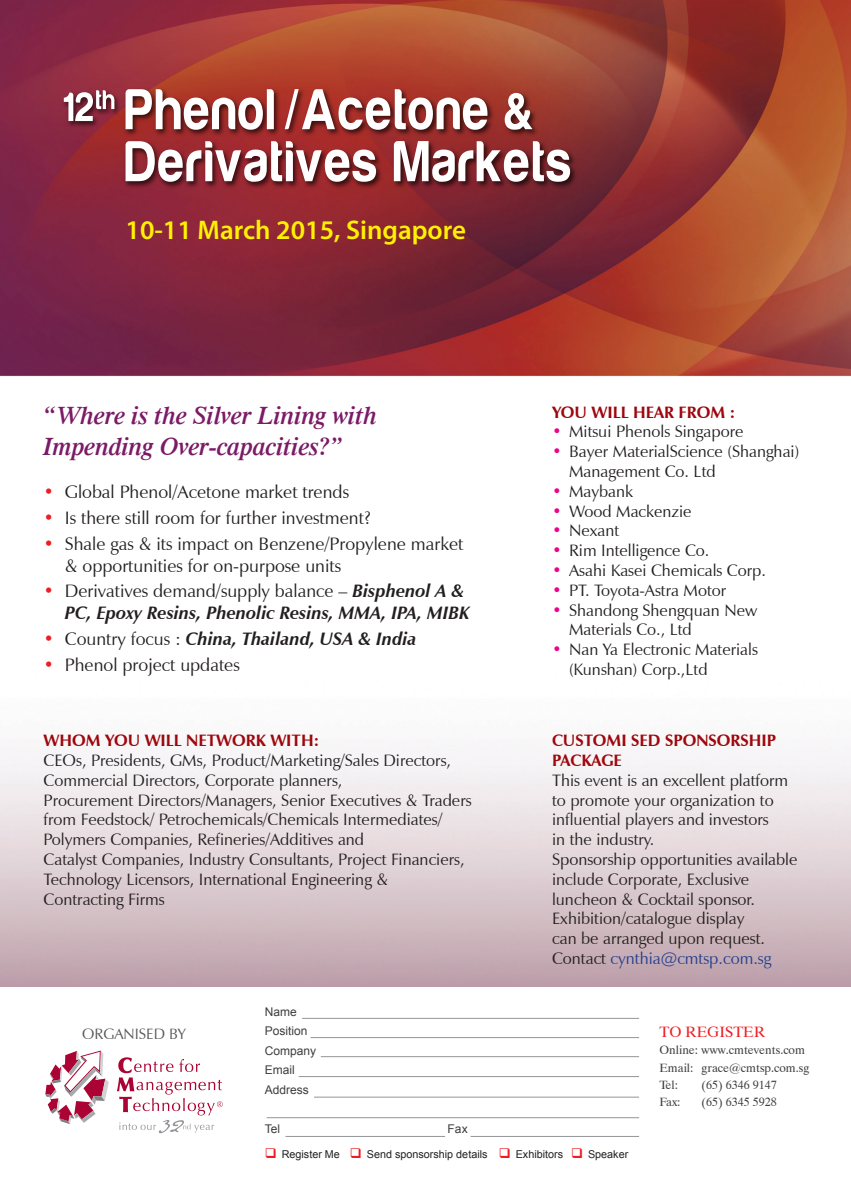
<style>
.page{position:relative;width:851px;height:1191px;background:#fff}
.page>*{position:absolute;margin:0;border:0;box-sizing:border-box;transform-origin:0 0}
.t1{font:600 27px "Myriad Pro";color:#fff101}
.t2{font:italic 600 25.5px/30.6px "Dutch 801 BT";color:#7b1a66}
.t3{font:18px/21.6px "Zapf Humanist 601 BT";color:#231f20}
.t4{font:italic 700 18px/21.6px "Zapf Humanist 601 BT";color:#231f20;text-align:right}
.t5{font:16.5px/19.8px "Zapf Humanist 601 BT";color:#231f20}
.t6{font:700 16.5px/19.8px "Zapf Humanist 601 BT";color:#9d070d}
.t7{font:15px "Zapf Humanist 601 BT";color:#57585a}
.t8{font:15px "Dutch 801 BT";color:#ee1d23}
.t9{font:12px "Dutch 801 BT";color:#3e3e3f}
.t10{font:12px "Arial";color:#3e3e3f}
.t11{font:10.8px "Arial";color:#231f20}
.s1{color:#ee1d23}
.s2{font-weight:400;font-style:normal;color:#ee1d23}
.s3{font-weight:400;font-style:normal}
.s4{color:#ed028c}
.s5{color:#253f8e}
</style>
<div class="page">
<img style="left:0;top:0;width:850px;height:987px">
<hr style="left:302px;top:1018px;width:337px;height:1px;background:#939598">
<hr style="left:310px;top:1037px;width:329px;height:1px;background:#939598">
<hr style="left:321px;top:1056px;width:318px;height:1px;background:#939598">
<hr style="left:298px;top:1076px;width:341px;height:1px;background:#939598">
<hr style="left:314px;top:1096px;width:325px;height:1px;background:#939598">
<hr style="left:266px;top:1117px;width:373px;height:1px;background:#939598">
<hr style="left:470px;top:1136px;width:169px;height:1px;background:#939598">
<hr style="left:285px;top:1136px;width:160px;height:1px;background:#939598">
<img style="left:60px;top:86px;width:518px;height:105px">
<svg style="left:125px;top:89px;width:149px;height:41px"></svg>
<svg style="left:284px;top:89px;width:203px;height:41px"></svg>
<svg style="left:504px;top:93px;width:28px;height:37px"></svg>
<svg style="left:125px;top:141px;width:251px;height:41px"></svg>
<svg style="left:394px;top:141px;width:176px;height:41px"></svg>
<svg style="left:64px;top:90px;width:50px;height:31px"></svg>
<svg style="left:45px;top:1050px;width:64px;height:74px"></svg>
<svg style="left:117px;top:1057px;width:106px;height:76px"></svg>
<p class="t1" style="left:125px;top:213px;width:342px">10-11 March 2015, Singapore</p>
<p class="t2" style="left:44px;top:400px;width:335px">“Where is the Silver Lining with<br>Impending Over-capacities?”</p>
<p class="t3" style="left:44px;top:481px;width:307px"><span class="s1">•</span> Global Phenol/Acetone market trends</p>
<p class="t3" style="left:44px;top:507px;width:328px"><span class="s1">•</span> Is there still room for further investment?</p>
<p class="t3" style="left:65px;top:533px;width:400px;text-indent:-21px"><span class="s1">•</span> Shale gas &amp; its impact on Benzene/Propylene market &amp; opportunities for on-purpose units</p>
<p class="t4" style="left:44px;top:580px;width:427px"><span class="s2">•</span> <span class="s3">Derivatives demand/supply balance –</span> Bisphenol A &amp;<br>PC, Epoxy Resins, Phenolic Resins, MMA, IPA, MIBK</p>
<p class="t4" style="left:44px;top:628px;width:374px"><span class="s2">•</span> <span class="s3">Country focus :</span> China, Thailand, USA &amp; India</p>
<p class="t3" style="left:44px;top:653px;width:198px"><span class="s1">•</span> Phenol project updates</p>
<p class="t6" style="left:44px;top:730px;width:277px">WHOM YOU WILL NETWORK WITH:</p>
<p class="t5" style="left:44px;top:750px;width:429px">CEOs, Presidents, GMs, Product/Marketing/Sales Directors, Commercial Directors, Corporate planners,<br>Procurement Directors/Managers, Senior Executives &amp; Traders from Feedstock/ Petrochemicals/Chemicals Intermediates/ Polymers Companies, Refineries/Additives and<br>Catalyst Companies, Industry Consultants, Project Financiers, Technology Licensors, International Engineering &amp; Contracting Firms</p>
<p class="t7" style="left:82px;top:1024px;width:105px">ORGANISED BY</p>
<p class="t10" style="left:265px;top:1003px;width:34px">Name</p>
<p class="t10" style="left:265px;top:1023px;width:44px">Position</p>
<p class="t10" style="left:265px;top:1042px;width:53px">Company</p>
<p class="t10" style="left:265px;top:1062px;width:31px">Email</p>
<p class="t10" style="left:265px;top:1081px;width:46px">Address</p>
<p class="t10" style="left:265px;top:1120px;width:17px">Tel</p>
<p class="t10" style="left:447px;top:1120px;width:22px">Fax</p>
<p class="t6" style="left:552px;top:402px;width:185px">YOU WILL HEAR FROM :</p>
<p class="t5" style="left:552px;top:422px;width:193px"><span class="s4">•</span> Mitsui Phenols Singapore</p>
<p class="t5" style="left:569px;top:441px;width:231px;text-indent:-17px"><span class="s4">•</span> Bayer MaterialScience (Shanghai)<br>Management Co. Ltd</p>
<p class="t5" style="left:552px;top:481px;width:83px"><span class="s4">•</span> Maybank</p>
<p class="t5" style="left:552px;top:501px;width:141px"><span class="s4">•</span> Wood Mackenzie</p>
<p class="t5" style="left:552px;top:521px;width:69px"><span class="s4">•</span> Nexant</p>
<p class="t5" style="left:552px;top:540px;width:159px"><span class="s4">•</span> Rim Intelligence Co.</p>
<p class="t5" style="left:552px;top:560px;width:215px"><span class="s4">•</span> Asahi Kasei Chemicals Corp.</p>
<p class="t5" style="left:552px;top:580px;width:176px"><span class="s4">•</span> PT. Toyota-Astra Motor</p>
<p class="t5" style="left:569px;top:600px;width:189px;text-indent:-17px"><span class="s4">•</span> Shandong Shengquan New<br>Materials Co., Ltd</p>
<p class="t5" style="left:569px;top:639px;width:190px;text-indent:-17px"><span class="s4">•</span> Nan Ya Electronic Materials (Kunshan) Corp.,Ltd</p>
<p class="t6" style="left:552px;top:730px;width:225px">CUSTOMI SED SPONSORSHIP<br>PACKAGE</p>
<p class="t5" style="left:552px;top:770px;width:247px">This event is an excellent platform to promote your organization to influential players and investors<br>in the industry.<br>Sponsorship opportunities available include Corporate, Exclusive luncheon &amp; Cocktail sponsor.<br>Exhibition/catalogue display<br>can be arranged upon request.<br>Contact <span class="s5">cynthia@cmtsp.com.sg</span></p>
<p class="t8" style="left:659px;top:1022px;width:107px">TO REGISTER</p>
<p class="t9" style="left:659px;top:1042px;width:147px">Online: www.cmtevents.com</p>
<p class="t9" style="left:659px;top:1060px;width:151px">Email: grace@cmtsp.com.sg</p>
<p class="t9" style="left:659px;top:1077px;width:20px">Tel:</p>
<p class="t9" style="left:701px;top:1077px;width:77px">(65) 6346 9147</p>
<p class="t9" style="left:659px;top:1094px;width:23px">Fax:</p>
<p class="t9" style="left:701px;top:1094px;width:77px">(65) 6345 5928</p>
<p class="t11" style="left:265px;top:1147px;width:365px"><span class="s1">❑</span> Register Me <span class="s1">❑</span> Send sponsorship details <span class="s1">❑</span> Exhibitors <span class="s1">❑</span> Speaker</p>
</div>
